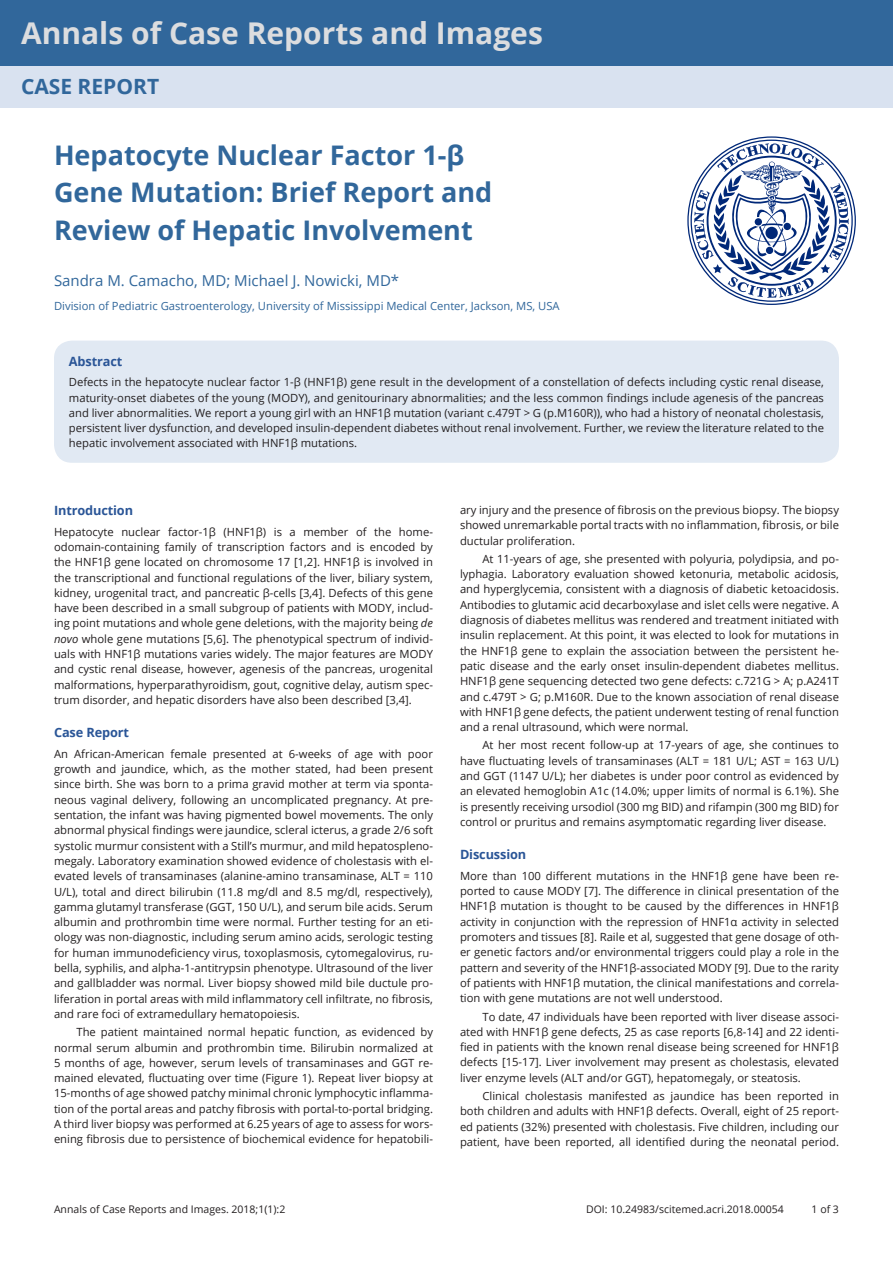
<style>
.page{position:relative;width:893px;height:1263px;background:#fff}
.page>*{position:absolute;margin:0;border:0;box-sizing:border-box;transform-origin:0 0}
.U_T{font:700 30px "Open Sans";color:#dcdddf}
.CT{font:700 27px/37.5px "Open Sans";color:#31679b}
.T{font:700 21px "Open Sans";color:#31679b}
.Au_T{font:15px "Open Sans";color:#31679b}
.t1{font:700 12.75px "Open Sans";letter-spacing:-.01em;color:#2a5597}
.Para{font:11.25px/15.3px "Open Sans";color:#231f20;text-align:justify}
.Para-Int{font:11.25px/15.3px "Open Sans";color:#231f20;text-align:justify}
.Para-2{font:11.25px "Open Sans";color:#31679b}
.t2{font:10.5px "Open Sans";color:#231f20}
.s1{font-style:italic}
</style>
<div class="page">
<div style="left:0;top:0;width:893px;height:67px;background:#31679b"></div>
<div style="left:0;top:67px;width:893px;height:41px;background:#d9e2f0"></div>
<div style="left:54px;top:341px;width:785px;height:122px;background:#e1e9f3;border-radius:18px"></div>
<svg style="left:687px;top:136px;width:169px;height:169px"></svg>
<div style="left:784px;top:223px;width:7px;height:7px;background:#002878;border-radius:50%"></div>
<div style="left:766px;top:247px;width:7px;height:7px;background:#002878;border-radius:50%"></div>
<div style="left:755px;top:218px;width:7px;height:7px;background:#002878;border-radius:50%"></div>
<div style="left:765px;top:227px;width:13px;height:12px;background:#002878;border-radius:50%"></div>
<p class="U_T" style="left:21px;top:12px;width:523px">Annals of Case Reports and Images</p>
<p class="T" style="left:21px;top:72px;width:140px">CASE REPORT</p>
<p class="CT" style="left:54px;top:135px;width:440px">Hepatocyte Nuclear Factor 1-β<br>Gene Mutation: Brief Report and<br>Review of Hepatic Involvement</p>
<p class="Au_T" style="left:54px;top:270px;width:347px">Sandra M. Camacho, MD; Michael J. Nowicki, MD*</p>
<p class="Para-2" style="left:54px;top:299px;width:507px">Division of Pediatric Gastroenterology, University of Mississippi Medical Center, Jackson, MS, USA</p>
<h1 class="t1" style="left:69px;top:352px;width:55px">Abstract</h1>
<p class="Para" style="left:69px;top:374px;width:757px">Defects in the hepatocyte nuclear factor 1-β (HNF1β) gene result in the development of a constellation of defects including cystic renal disease, maturity-onset diabetes of the young (MODY), and genitourinary abnormalities; and the less common findings include agenesis of the pancreas and liver abnormalities. We report a young girl with an HNF1β mutation (variant c.479T &gt; G (p.M160R)), who had a history of neonatal cholestasis, persistent liver dysfunction, and developed insulin-dependent diabetes without renal involvement. Further, we review the literature related to the hepatic involvement associated with HNF1β mutations.</p>
<h1 class="t1" style="left:54px;top:501px;width:81px">Introduction</h1>
<p class="Para" style="left:54px;top:524px;width:380px">Hepatocyte nuclear factor-1β (HNF1β) is a member of the home&shy;odomain-containing family of transcription factors and is encoded by the HNF1β gene located on chromosome 17 [1,2]. HNF1β is involved in the transcriptional and functional regulations of the liver, biliary system, kidney, urogenital tract, and pancreatic β-cells [3,4]. Defects of this gene have been described in a small subgroup of patients with MODY, includ&shy;ing point mutations and whole gene deletions, with the majority being <span class="s1">de novo</span> whole gene mutations [5,6]. The phenotypical spectrum of individ&shy;uals with HNF1β mutations varies widely. The major features are MODY and cystic renal disease, however, agenesis of the pancreas, urogenital malformations, hyperparathyroidism, gout, cognitive delay, autism spec&shy;trum disorder, and hepatic disorders have also been described [3,4].</p>
<h1 class="t1" style="left:54px;top:724px;width:76px">Case Report</h1>
<p class="Para" style="left:54px;top:746px;width:380px">An African-American female presented at 6-weeks of age with poor growth and jaundice, which, as the mother stated, had been present since birth. She was born to a prima gravid mother at term via sponta&shy;neous vaginal delivery, following an uncomplicated pregnancy. At pre&shy;sentation, the infant was having pigmented bowel movements. The only abnormal physical findings were jaundice, scleral icterus, a grade 2/6 soft systolic murmur consistent with a Still’s murmur, and mild hepatospleno&shy;megaly. Laboratory examination showed evidence of cholestasis with el&shy;evated levels of transaminases (alanine-amino transaminase, ALT = 110<br>U/L), total and direct bilirubin (11.8 mg/dl and 8.5 mg/dl, respectively), gamma glutamyl transferase (GGT, 150 U/L), and serum bile acids. Serum albumin and prothrombin time were normal. Further testing for an eti&shy;ology was non-diagnostic, including serum amino acids, serologic testing for human immunodeficiency virus, toxoplasmosis, cytomegalovirus, ru&shy;bella, syphilis, and alpha-1-antitrypsin phenotype. Ultrasound of the liver and gallbladder was normal. Liver biopsy showed mild bile ductule pro&shy;liferation in portal areas with mild inflammatory cell infiltrate, no fibrosis, and rare foci of extramedullary hematopoiesis.</p>
<p class="Para-Int" style="left:54px;top:1024px;width:380px;text-indent:22px">The patient maintained normal hepatic function, as evidenced by normal serum albumin and prothrombin time. Bilirubin normalized at 5 months of age, however, serum levels of transaminases and GGT re&shy;mained elevated, fluctuating over time (Figure 1). Repeat liver biopsy at 15-months of age showed patchy minimal chronic lymphocytic inflamma&shy;tion of the portal areas and patchy fibrosis with portal-to-portal bridging.<br>A third liver biopsy was performed at 6.25 years of age to assess for wors&shy;ening fibrosis due to persistence of biochemical evidence for hepatobili-</p>
<p class="Para-Int" style="left:460px;top:502px;width:380px">ary injury and the presence of fibrosis on the previous biopsy. The biopsy showed unremarkable portal tracts with no inflammation, fibrosis, or bile ductular proliferation.</p>
<p class="Para-Int" style="left:460px;top:551px;width:380px;text-indent:22px">At 11-years of age, she presented with polyuria, polydipsia, and po&shy;lyphagia. Laboratory evaluation showed ketonuria, metabolic acidosis, and hyperglycemia, consistent with a diagnosis of diabetic ketoacidosis.<br>Antibodies to glutamic acid decarboxylase and islet cells were negative. A diagnosis of diabetes mellitus was rendered and treatment initiated with insulin replacement. At this point, it was elected to look for mutations in the HNF1β gene to explain the association between the persistent he&shy;patic disease and the early onset insulin-dependent diabetes mellitus.<br>HNF1β gene sequencing detected two gene defects: c.721G &gt; A; p.A241T and c.479T &gt; G; p.M160R. Due to the known association of renal disease with HNF1β gene defects, the patient underwent testing of renal function and a renal ultrasound, which were normal.</p>
<p class="Para-Int" style="left:460px;top:737px;width:380px;text-indent:22px">At her most recent follow-up at 17-years of age, she continues to have fluctuating levels of transaminases (ALT = 181 U/L; AST = 163 U/L) and GGT (1147 U/L); her diabetes is under poor control as evidenced by an elevated hemoglobin A1c (14.0%; upper limits of normal is 6.1%). She is presently receiving ursodiol (300 mg BID) and rifampin (300 mg BID) for control or pruritus and remains asymptomatic regarding liver disease.</p>
<h1 class="t1" style="left:460px;top:846px;width:68px">Discussion</h1>
<p class="Para" style="left:460px;top:868px;width:380px">More than 100 different mutations in the HNF1β gene have been re&shy;ported to cause MODY [7]. The difference in clinical presentation of the HNF1β mutation is thought to be caused by the differences in HNF1β activity in conjunction with the repression of HNF1α activity in selected promoters and tissues [8]. Raile et al, suggested that gene dosage of oth&shy;er genetic factors and/or environmental triggers could play a role in the pattern and severity of the HNF1β-associated MODY [9]. Due to the rarity of patients with HNF1β mutation, the clinical manifestations and correla&shy;tion with gene mutations are not well understood.</p>
<p class="Para-Int" style="left:460px;top:1008px;width:380px;text-indent:22px">To date, 47 individuals have been reported with liver disease associ&shy;ated with HNF1β gene defects, 25 as case reports [6,8-14] and 22 identi&shy;fied in patients with the known renal disease being screened for HNF1β defects [15-17]. Liver involvement may present as cholestasis, elevated liver enzyme levels (ALT and/or GGT), hepatomegaly, or steatosis.</p>
<p class="Para-Int" style="left:460px;top:1088px;width:380px;text-indent:22px">Clinical cholestasis manifested as jaundice has been reported in both children and adults with HNF1β defects. Overall, eight of 25 report&shy;ed patients (32%) presented with cholestasis. Five children, including our patient, have been reported, all identified during the neonatal period.</p>
<p class="t2" style="left:54px;top:1201px;width:233px">Annals of Case Reports and Images. 2018;1(1):2</p>
<p class="t2" style="left:586px;top:1201px;width:199px">DOI: 10.24983/scitemed.acri.2018.00054</p>
<p class="t2" style="left:812px;top:1201px;width:29px">1 of 3</p>
</div>
